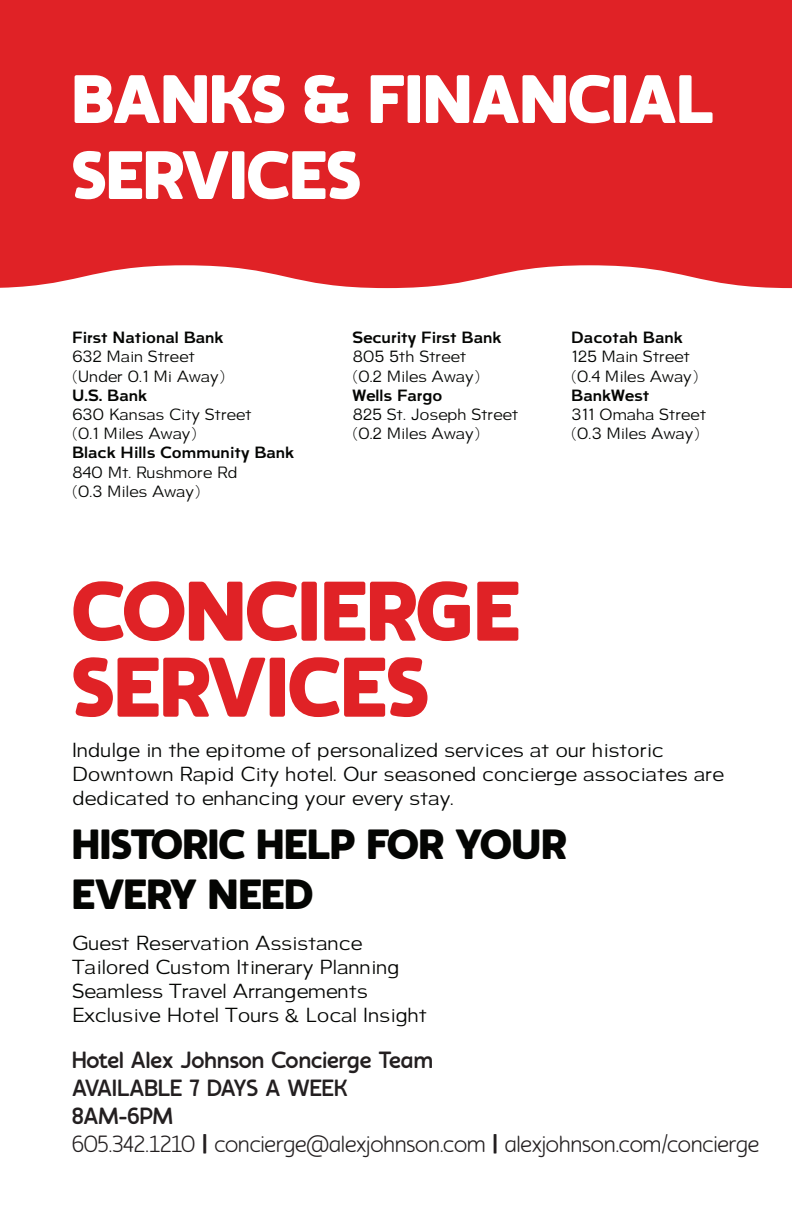
<style>
.page{position:relative;width:792px;height:1224px;background:#fff}
.page>*{position:absolute;margin:0;border:0;box-sizing:border-box;transform-origin:0 0}
.t1{font:900 84px "Auro";color:#e02226}
.t2{font:900 68px/76px "Auro";color:#fff}
.t3{font:900 42px/50.4px "Auro";color:#040503}
.t4{font:23.4px "Auro";color:#231f20}
.t5{font:500 23.4px "Auro";color:#231f20}
.t6{font:20px/24px "Aurel";color:#040503}
.t7{font:16px "Aurel";color:#040503}
.t8{font:700 16px "Aurel";color:#040503}
.s1{font-weight:700}
</style>
<div class="page">
<div style="left:0;top:0;width:792px;height:288px;background:#e02226"></div>
<p class="t2" style="left:72px;top:65px;width:643px">BANKS &amp; FINANCIAL<br>SERVICES</p>
<p class="t8" style="left:72px;top:328px;width:153px">First National Bank</p>
<p class="t7" style="left:72px;top:347px;width:124px">632 Main Street</p>
<p class="t7" style="left:72px;top:366px;width:153px">(Under 0.1 Mi Away)</p>
<p class="t8" style="left:72px;top:385px;width:77px">U.S. Bank</p>
<p class="t7" style="left:72px;top:405px;width:181px">630 Kansas City Street</p>
<p class="t7" style="left:72px;top:424px;width:125px">(0.1 Miles Away)</p>
<p class="t8" style="left:72px;top:443px;width:224px">Black Hills Community Bank</p>
<p class="t7" style="left:72px;top:462px;width:167px">840 Mt. Rushmore Rd</p>
<p class="t7" style="left:72px;top:481px;width:129px">(0.3 Miles Away)</p>
<p class="t8" style="left:352px;top:328px;width:151px">Security First Bank</p>
<p class="t7" style="left:352px;top:347px;width:115px">805 5th Street</p>
<p class="t7" style="left:352px;top:366px;width:128px">(0.2 Miles Away)</p>
<p class="t8" style="left:352px;top:385px;width:92px">Wells Fargo</p>
<p class="t7" style="left:352px;top:405px;width:167px">825 St. Joseph Street</p>
<p class="t7" style="left:352px;top:424px;width:128px">(0.2 Miles Away)</p>
<p class="t1" style="left:72px;top:559px;width:449px">CONCIERGE</p>
<p class="t1" style="left:72px;top:635px;width:358px">SERVICES</p>
<p class="t8" style="left:571px;top:328px;width:113px">Dacotah Bank</p>
<p class="t7" style="left:571px;top:347px;width:120px">125 Main Street</p>
<p class="t7" style="left:571px;top:366px;width:127px">(0.4 Miles Away)</p>
<p class="t8" style="left:571px;top:385px;width:80px">BankWest</p>
<p class="t7" style="left:571px;top:405px;width:136px">311 Omaha Street</p>
<p class="t7" style="left:571px;top:424px;width:129px">(0.3 Miles Away)</p>
<p class="t6" style="left:72px;top:739px;width:653px">Indulge in the epitome of personalized services at our historic<br>Downtown Rapid City hotel. Our seasoned concierge associates are dedicated to enhancing your every stay.</p>
<p class="t3" style="left:72px;top:822px;width:496px">HISTORIC HELP FOR YOUR<br>EVERY NEED</p>
<p class="t6" style="left:72px;top:931px;width:292px">Guest Reservation Assistance</p>
<p class="t6" style="left:72px;top:955px;width:329px">Tailored Custom Itinerary Planning</p>
<p class="t6" style="left:72px;top:979px;width:297px">Seamless Travel Arrangements</p>
<p class="t6" style="left:72px;top:1003px;width:356px">Exclusive Hotel Tours &amp; Local Insight</p>
<p class="t5" style="left:72px;top:1046px;width:363px">Hotel Alex Johnson Concierge Team</p>
<p class="t5" style="left:72px;top:1074px;width:277px">AVAILABLE 7 DAYS A WEEK</p>
<p class="t5" style="left:72px;top:1102px;width:102px">8AM-6PM</p>
<p class="t4" style="left:72px;top:1130px;width:689px">605.342.1210 <span class="s1">|</span> concierge@alexjohnson.com <span class="s1">|</span> alexjohnson.com/concierge</p>
</div>
